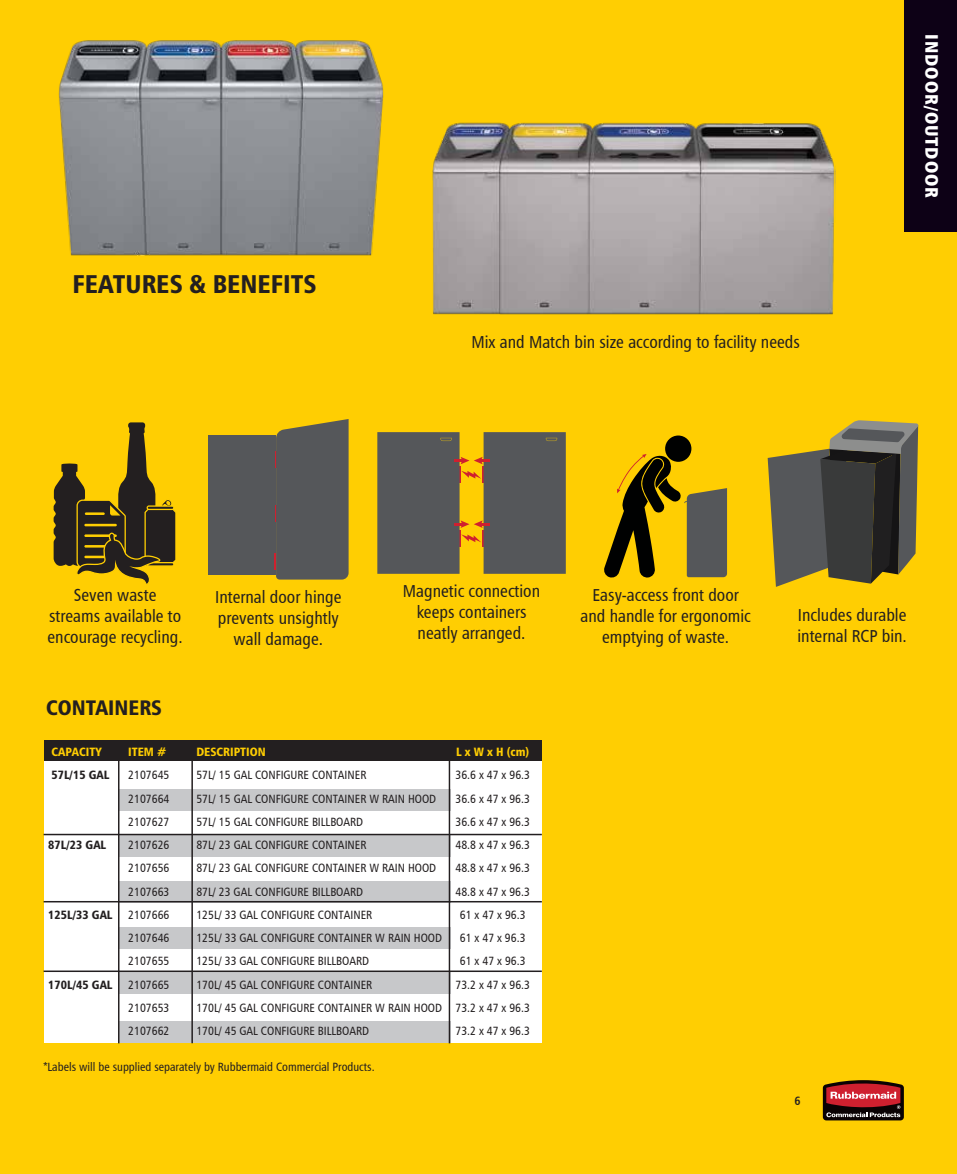
<style>
.page{position:relative;width:957px;height:1174px;background:#ffce02}
.page>*{position:absolute;margin:0;border:0;box-sizing:border-box;transform-origin:0 0}
.t1{font:25.65px "Humanist 777 BT Black Condensed B";color:#231f20}
.t2{font:21px "Humanist 777 BT Black Condensed B";color:#231f20}
.t3{font:18px "Humanist 777 BT Extra Black Cond B";letter-spacing:.045em;color:#fff}
.t4{font:17.4px/20.9px "Humanist 777 BT Roman Condensed B";color:#231f20;text-align:center}
.t5{font:12px "Humanist 777 BT Roman Condensed B";color:#231f20}
.t6{font:12px "Humanist 777 BT Black Condensed B";color:#231f20}
.t7{font:12px "Humanist 777 BT Black Condensed B";color:#ffce02}
.t8{font:12px "Humanist 777 BT Bold Condensed B";color:#231f20}
</style>
<div class="page">
<img style="left:58px;top:40px;width:326px;height:216px">
<svg style="left:377px;top:432px;width:189px;height:142px;background:#6b644e"></svg>
<svg style="left:54px;top:422px;width:122px;height:162px"></svg>
<div style="left:665px;top:435px;width:26px;height:27px;background:#000101;border-radius:50%"></div>
<svg style="left:604px;top:454px;width:123px;height:124px"></svg>
<div style="left:208px;top:435px;width:67px;height:139px;background:#55575a"></div>
<div style="left:275px;top:419px;width:73px;height:160px;background:#55575a"></div>
<svg style="left:823px;top:1080px;width:81px;height:40px;background:#843733"></svg>
<div style="left:904px;top:0;width:53px;height:232px;background:#0d0116"></div>
<svg style="left:767px;top:420px;width:152px;height:167px"></svg>
<img style="left:432px;top:122px;width:404px;height:193px">
<div style="left:44px;top:739px;width:497px;height:22px;background:#231f20"></div>
<div style="left:44px;top:761px;width:497px;height:281px;background:#fff"></div>
<div style="left:119px;top:789px;width:331px;height:21px;background:#c7c8ca"></div>
<div style="left:119px;top:834px;width:331px;height:22px;background:#c7c8ca"></div>
<div style="left:119px;top:881px;width:331px;height:21px;background:#c7c8ca"></div>
<div style="left:119px;top:927px;width:331px;height:22px;background:#c7c8ca"></div>
<div style="left:119px;top:972px;width:331px;height:21px;background:#c7c8ca"></div>
<div style="left:119px;top:1021px;width:331px;height:21px;background:#c7c8ca"></div>
<hr style="left:118px;top:760px;width:1px;height:283px;background:#231f20">
<hr style="left:449px;top:760px;width:1px;height:283px;background:#231f20">
<hr style="left:44px;top:901px;width:498px;height:1px;background:#231f20">
<hr style="left:44px;top:970px;width:498px;height:2px;background:#231f20">
<hr style="left:44px;top:833px;width:498px;height:2px;background:#231f20">
<hr style="left:191px;top:759px;width:2px;height:284px;background:#231f20">
<h1 class="t1" style="left:72px;top:268px;width:246px">FEATURES &amp; BENEFITS</h1>
<h3 class="t4" style="left:471px;top:331px;width:330px">Mix and Match bin size according to facility needs</h3>
<h3 class="t3" style="left:943px;top:34px;width:165px;rotate:90deg">INDOOR/OUTDOOR</h3>
<h3 class="t4" style="left:403px;top:580px;width:139px">Magnetic connection keeps containers neatly arranged.</h3>
<h3 class="t4" style="left:48px;top:584px;width:137px">Seven waste streams available to encourage recycling.</h3>
<h3 class="t4" style="left:580px;top:584px;width:172px">Easy-access front door and handle for ergonomic emptying of waste.</h3>
<h3 class="t4" style="left:215px;top:586px;width:128px">Internal door hinge prevents unsightly wall damage.</h3>
<h2 class="t2" style="left:46px;top:694px;width:117px">CONTAINERS</h2>
<p class="t7" style="left:51px;top:744px;width:52px">CAPACITY</p>
<p class="t7" style="left:128px;top:744px;width:40px">ITEM #</p>
<p class="t7" style="left:196px;top:744px;width:71px">DESCRIPTION</p>
<p class="t7" style="left:456px;top:744px;width:75px">L x W x H (cm)</p>
<p class="t6" style="left:51px;top:767px;width:59px">57L/15 GAL</p>
<p class="t5" style="left:128px;top:768px;width:43px">2107645</p>
<p class="t5" style="left:196px;top:768px;width:171px">57L/ 15 GAL CONFIGURE CONTAINER</p>
<p class="t5" style="left:455px;top:768px;width:76px">36.6 x 47 x 96.3</p>
<p class="t5" style="left:128px;top:791px;width:43px">2107664</p>
<p class="t5" style="left:196px;top:791px;width:241px">57L/ 15 GAL CONFIGURE CONTAINER W RAIN HOOD</p>
<p class="t5" style="left:455px;top:791px;width:76px">36.6 x 47 x 96.3</p>
<p class="t5" style="left:128px;top:814px;width:43px">2107627</p>
<p class="t5" style="left:196px;top:814px;width:168px">57L/ 15 GAL CONFIGURE BILLBOARD</p>
<p class="t5" style="left:455px;top:814px;width:76px">36.6 x 47 x 96.3</p>
<p class="t6" style="left:48px;top:837px;width:59px">87L/23 GAL</p>
<p class="t5" style="left:128px;top:837px;width:43px">2107626</p>
<p class="t5" style="left:196px;top:837px;width:171px">87L/ 23 GAL CONFIGURE CONTAINER</p>
<p class="t5" style="left:455px;top:837px;width:76px">48.8 x 47 x 96.3</p>
<p class="t5" style="left:128px;top:860px;width:43px">2107656</p>
<p class="t5" style="left:196px;top:860px;width:241px">87L/ 23 GAL CONFIGURE CONTAINER W RAIN HOOD</p>
<p class="t5" style="left:455px;top:860px;width:76px">48.8 x 47 x 96.3</p>
<p class="t5" style="left:128px;top:884px;width:43px">2107663</p>
<p class="t5" style="left:196px;top:884px;width:168px">87L/ 23 GAL CONFIGURE BILLBOARD</p>
<p class="t5" style="left:455px;top:884px;width:76px">48.8 x 47 x 96.3</p>
<p class="t6" style="left:48px;top:907px;width:66px">125L/33 GAL</p>
<p class="t5" style="left:128px;top:907px;width:43px">2107666</p>
<p class="t5" style="left:196px;top:907px;width:177px">125L/ 33 GAL CONFIGURE CONTAINER</p>
<p class="t5" style="left:460px;top:907px;width:67px">61 x 47 x 96.3</p>
<p class="t5" style="left:128px;top:930px;width:43px">2107646</p>
<p class="t5" style="left:196px;top:930px;width:247px">125L/ 33 GAL CONFIGURE CONTAINER W RAIN HOOD</p>
<p class="t5" style="left:460px;top:930px;width:67px">61 x 47 x 96.3</p>
<p class="t5" style="left:128px;top:953px;width:43px">2107655</p>
<p class="t5" style="left:196px;top:953px;width:174px">125L/ 33 GAL CONFIGURE BILLBOARD</p>
<p class="t5" style="left:460px;top:953px;width:67px">61 x 47 x 96.3</p>
<p class="t6" style="left:48px;top:976px;width:66px">170L/45 GAL</p>
<p class="t5" style="left:128px;top:977px;width:43px">2107665</p>
<p class="t5" style="left:196px;top:977px;width:177px">170L/ 45 GAL CONFIGURE CONTAINER</p>
<p class="t5" style="left:455px;top:977px;width:76px">73.2 x 47 x 96.3</p>
<p class="t5" style="left:128px;top:1000px;width:43px">2107653</p>
<p class="t5" style="left:196px;top:1000px;width:335px">170L/ 45 GAL CONFIGURE CONTAINER W RAIN HOOD 73.2 x 47 x 96.3</p>
<p class="t5" style="left:128px;top:1023px;width:43px">2107662</p>
<p class="t5" style="left:196px;top:1023px;width:174px">170L/ 45 GAL CONFIGURE BILLBOARD</p>
<p class="t5" style="left:455px;top:1023px;width:76px">73.2 x 47 x 96.3</p>
<p class="t5" style="left:43px;top:1059px;width:333px">*Labels will be supplied separately by Rubbermaid Commercial Products.</p>
<h3 class="t4" style="left:797px;top:604px;width:111px;text-align:left">Includes durable internal RCP bin.</h3>
<p class="t8" style="left:794px;top:1093px;width:8px">6</p>
</div>
